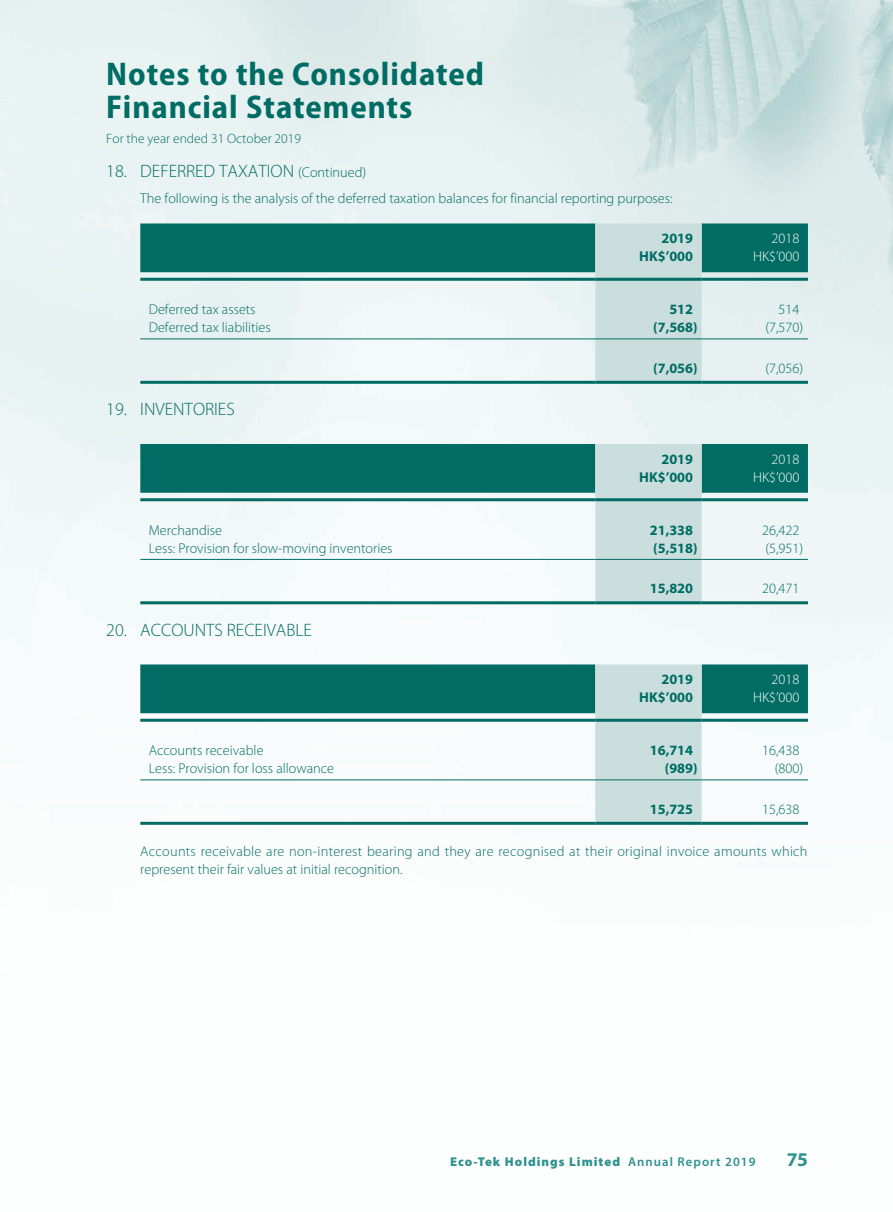
<style>
.page{position:relative;width:893px;height:1212px;background:#fff}
.page>*{position:absolute;margin:0;border:0;box-sizing:border-box;transform-origin:0 0}
.t1{font:700 semi-condensed 33px/33px "Myriad Pro";letter-spacing:.03em;color:#006c64}
.t2{font:700 19.5px "Myriad Pro";color:#2e928f}
.t3{font:300 18px "Myriad Pro";color:#006c64}
.t4{font:300 14.25px "Myriad Pro";color:#006c64}
.t5{font:300 14.25px/18px "Myriad Pro";letter-spacing:.02em;color:#006c64}
.t6{font:700 14.25px "Myriad Pro";color:#006c64}
.t7{font:300 14.25px "Myriad Pro";color:#fff}
.t8{font:300 13.5px "Myriad Pro";color:#006c64}
.t9{font:900 12.75px "Myriad Pro";letter-spacing:.08em;color:#2e928f}
.s1{font-size:14.25px}
.s2{font-weight:600}
</style>
<div class="page">
<img style="left:0;top:0;width:893px;height:740px">
<svg style="left:140px;top:223px;width:668px;height:158px"></svg>
<hr style="left:140px;top:278px;width:455px;height:3px;background:#006c64">
<hr style="left:595px;top:278px;width:107px;height:3px;background:#006c64">
<hr style="left:702px;top:278px;width:106px;height:3px;background:#006c64">
<hr style="left:140px;top:338px;width:455px;height:1px;background:#006c64">
<hr style="left:595px;top:338px;width:107px;height:1px;background:#006c64">
<hr style="left:702px;top:338px;width:106px;height:1px;background:#006c64">
<hr style="left:140px;top:381px;width:455px;height:3px;background:#006c64">
<hr style="left:595px;top:381px;width:107px;height:3px;background:#006c64">
<hr style="left:702px;top:381px;width:106px;height:3px;background:#006c64">
<svg style="left:140px;top:444px;width:668px;height:157px"></svg>
<hr style="left:140px;top:498px;width:455px;height:3px;background:#006c64">
<hr style="left:595px;top:498px;width:107px;height:3px;background:#006c64">
<hr style="left:702px;top:498px;width:106px;height:3px;background:#006c64">
<hr style="left:140px;top:559px;width:455px;height:1px;background:#006c64">
<hr style="left:595px;top:559px;width:107px;height:1px;background:#006c64">
<hr style="left:702px;top:559px;width:106px;height:1px;background:#006c64">
<hr style="left:140px;top:601px;width:455px;height:3px;background:#006c64">
<hr style="left:595px;top:601px;width:107px;height:3px;background:#006c64">
<hr style="left:702px;top:601px;width:106px;height:3px;background:#006c64">
<svg style="left:140px;top:664px;width:668px;height:158px"></svg>
<hr style="left:140px;top:719px;width:455px;height:3px;background:#006c64">
<hr style="left:595px;top:719px;width:107px;height:3px;background:#006c64">
<hr style="left:702px;top:719px;width:106px;height:3px;background:#006c64">
<hr style="left:140px;top:779px;width:455px;height:1px;background:#006c64">
<hr style="left:595px;top:779px;width:107px;height:1px;background:#006c64">
<hr style="left:702px;top:779px;width:106px;height:1px;background:#006c64">
<hr style="left:140px;top:822px;width:455px;height:3px;background:#006c64">
<hr style="left:595px;top:822px;width:107px;height:3px;background:#006c64">
<hr style="left:702px;top:822px;width:106px;height:3px;background:#006c64">
<h1 class="t1" style="left:106px;top:56px;width:379px">Notes to the Consolidated<br>Financial Statements</h1>
<p class="t8" style="left:106px;top:130px;width:196px">For the year ended 31 October 2019</p>
<p class="t3" style="left:106px;top:160px;width:261px">18. DEFERRED TAXATION <span class="s1">(Continued)</span></p>
<p class="t4" style="left:140px;top:190px;width:534px">The following is the analysis of the deferred taxation balances for financial reporting purposes:</p>
<p class="t6" style="left:661px;top:229px;width:33px">2019</p>
<p class="t7" style="left:772px;top:230px;width:29px">2018</p>
<p class="t6" style="left:639px;top:247px;width:55px">HK$’000</p>
<p class="t7" style="left:753px;top:248px;width:48px">HK$’000</p>
<p class="t4" style="left:149px;top:301px;width:108px">Deferred tax assets</p>
<p class="t6" style="left:669px;top:300px;width:25px">512</p>
<p class="t4" style="left:778px;top:301px;width:22px">514</p>
<p class="t4" style="left:149px;top:319px;width:123px">Deferred tax liabilities</p>
<p class="t6" style="left:653px;top:318px;width:46px">(7,568)</p>
<p class="t4" style="left:765px;top:319px;width:39px">(7,570)</p>
<p class="t6" style="left:653px;top:359px;width:46px">(7,056)</p>
<p class="t4" style="left:765px;top:360px;width:39px">(7,056)</p>
<p class="t3" style="left:106px;top:398px;width:130px">19. INVENTORIES</p>
<p class="t6" style="left:661px;top:450px;width:33px">2019</p>
<p class="t7" style="left:772px;top:451px;width:29px">2018</p>
<p class="t6" style="left:639px;top:468px;width:55px">HK$’000</p>
<p class="t7" style="left:753px;top:469px;width:48px">HK$’000</p>
<p class="t4" style="left:149px;top:522px;width:75px">Merchandise</p>
<p class="t6" style="left:650px;top:521px;width:45px">21,338</p>
<p class="t4" style="left:762px;top:522px;width:39px">26,422</p>
<p class="t4" style="left:149px;top:540px;width:245px">Less: Provision for slow-moving inventories</p>
<p class="t6" style="left:653px;top:539px;width:46px">(5,518)</p>
<p class="t4" style="left:765px;top:540px;width:39px">(5,951)</p>
<p class="t6" style="left:650px;top:579px;width:45px">15,820</p>
<p class="t4" style="left:762px;top:580px;width:39px">20,471</p>
<p class="t3" style="left:106px;top:619px;width:207px">20. ACCOUNTS RECEIVABLE</p>
<p class="t6" style="left:661px;top:670px;width:33px">2019</p>
<p class="t7" style="left:772px;top:671px;width:29px">2018</p>
<p class="t6" style="left:639px;top:688px;width:55px">HK$’000</p>
<p class="t7" style="left:753px;top:689px;width:48px">HK$’000</p>
<p class="t4" style="left:149px;top:742px;width:116px">Accounts receivable</p>
<p class="t6" style="left:650px;top:741px;width:45px">16,714</p>
<p class="t4" style="left:762px;top:742px;width:39px">16,438</p>
<p class="t4" style="left:149px;top:760px;width:187px">Less: Provision for loss allowance</p>
<p class="t6" style="left:665px;top:759px;width:34px">(989)</p>
<p class="t4" style="left:775px;top:760px;width:30px">(800)</p>
<p class="t6" style="left:650px;top:800px;width:45px">15,725</p>
<p class="t4" style="left:762px;top:800px;width:39px">15,638</p>
<p class="t5" style="left:140px;top:842px;width:669px">Accounts receivable are non-interest bearing and they are recognised at their original invoice amounts which represent their fair values at initial recognition.</p>
<p class="t9" style="left:450px;top:1153px;width:307px">Eco-Tek Holdings Limited <span class="s2">Annual Report 2019</span></p>
<h2 class="t2" style="left:787px;top:1147px;width:23px">75</h2>
</div>
